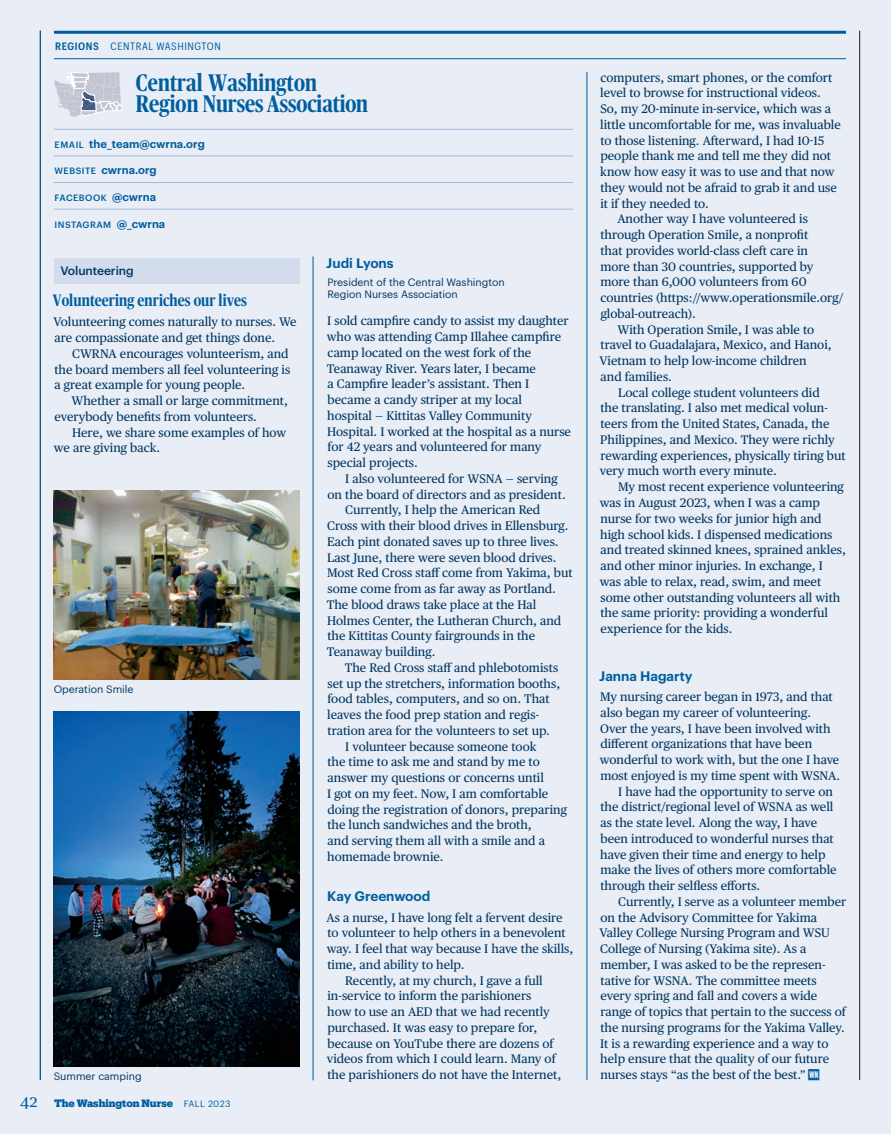
<style>
.page{position:relative;width:891px;height:1134px;background:#e8edf6}
.page>*{position:absolute;margin:0;border:0;box-sizing:border-box;transform-origin:0 0}
.District_Name{font:700 24px/21px "Publico Headline Cond";letter-spacing:.005em;color:#005e9e}
.Heading_-_Large__snug{font:700 16.5px "Publico Headline Cond";letter-spacing:.005em;color:#005e9e}
.Heading_-_Medium{font:600 13.5px "Graphik";color:#005e9e}
.Body_Text{font:12.3px/15.8px "Publico Text";color:#003560}
.Body_Text__First{font:12.3px/15.8px "Publico Text";color:#003560}
.Section{font:500 12px "Graphik";letter-spacing:-.005em;color:#003560}
.contact_info{font:600 11.25px "Graphik";color:#005e9e}
.Details{font:10.5px/12px "Graphik";color:#003560}
.t1{font:900 10.5px "Produkt";color:#005e9e}
.Header_Line{font:10.5px "Graphik Compact";letter-spacing:.055em;color:#005e9e}
.contact_info-2{font:500 9px "Graphik";letter-spacing:.055em;color:#005e9e}
.s1{font-weight:600}
.s2{font-weight:500;font-size:9px}
.s3{font-weight:600;font-size:11.25px}
.s4{font-family:"Publico Text";font-weight:400;font-size:16.5px}
.s5{font-family:"Graphik";font-weight:400;font-size:9px}
.s6{font-family:"WN Endmark 2022";color:#005e9e}
</style>
<div class="page">
<hr style="left:859px;top:31px;width:1px;height:1049px;background:#231f20">
<div style="left:54px;top:258px;width:245px;height:25px;background:#d2dcec"></div>
<hr style="left:313px;top:256px;width:1px;height:824px;background:#005e9e">
<hr style="left:587px;top:72px;width:1px;height:1008px;background:#005e9e">
<hr style="left:54px;top:129px;width:519px;height:1px;background:#a5bada">
<hr style="left:54px;top:156px;width:519px;height:1px;background:#a5bada">
<hr style="left:54px;top:182px;width:519px;height:1px;background:#a5bada">
<hr style="left:54px;top:209px;width:519px;height:1px;background:#a5bada">
<svg style="left:54px;top:72px;width:68px;height:45px"></svg>
<img style="left:53px;top:490px;width:246px;height:190px">
<img style="left:53px;top:711px;width:247px;height:355px">
<hr style="left:40px;top:31px;width:1px;height:1049px;background:#005e9e">
<hr style="left:54px;top:31px;width:792px;height:3px;background:#005e9e">
<hr style="left:54px;top:58px;width:792px;height:1px;background:#005e9e">
<p class="Header_Line" style="left:55px;top:38px;width:167px"><span class="s1">REGIONS</span> CENTRAL WASHINGTON</p>
<p class="District_Name" style="left:136px;top:71px;width:234px">Central Washington<br>Region Nurses Association</p>
<p class="contact_info" style="left:55px;top:135px;width:152px"><span class="s2">EMAIL</span> the_team@cwrna.org</p>
<p class="contact_info" style="left:55px;top:162px;width:104px"><span class="s2">WEBSITE</span> cwrna.org</p>
<p class="contact_info-2" style="left:55px;top:191px;width:103px">FACEBOOK <span class="s3">@cwrna</span></p>
<p class="contact_info-2" style="left:55px;top:217px;width:112px">INSTAGRAM <span class="s3">@_cwrna</span></p>
<p class="Section" style="left:61px;top:261px;width:75px">Volunteering</p>
<p class="Heading_-_Large__snug" style="left:53px;top:289px;width:196px">Volunteering enriches our lives</p>
<p class="Body_Text__First" style="left:53px;top:313px;width:245px">Volunteering comes naturally to nurses. We are compassionate and get things done.</p>
<p class="Body_Text" style="left:54px;top:345px;width:237px;text-indent:18px">CWRNA encourages volunteerism, and the board members all feel volunteering is a great example for young people.</p>
<p class="Body_Text" style="left:54px;top:392px;width:235px;text-indent:17px">Whether a small or large commitment, everybody benefits from volunteers.</p>
<p class="Body_Text" style="left:54px;top:424px;width:234px;text-indent:18px">Here, we share some examples of how we are giving back.</p>
<p class="Details" style="left:54px;top:683px;width:81px">Operation Smile</p>
<p class="Details" style="left:54px;top:1069px;width:89px">Summer camping</p>
<p class="t1" style="left:20px;top:1096px;width:212px"><span class="s4">42</span> The Washington Nurse <span class="s5">FALL 2023</span></p>
<p class="Heading_-_Medium" style="left:326px;top:252px;width:69px">Judi Lyons</p>
<p class="Details" style="left:327px;top:276px;width:179px">President of the Central Washington<br>Region Nurses Association</p>
<p class="Body_Text__First" style="left:327px;top:312px;width:246px">I sold campfire candy to assist my daughter who was attending Camp Illahee campfire camp located on the west fork of the Teanaway River. Years later, I became<br>a Campfire leader’s assistant. Then I became a candy striper at my local<br>hospital — Kittitas Valley Community Hospital. I worked at the hospital as a nurse for 42 years and volunteered for many special projects.</p>
<p class="Body_Text" style="left:327px;top:470px;width:240px;text-indent:18px">I also volunteered for WSNA — serving on the board of directors and as president.</p>
<p class="Body_Text" style="left:327px;top:501px;width:247px;text-indent:18px">Currently, I help the American Red Cross with their blood drives in Ellensburg.<br>Each pint donated saves up to three lives.<br>Last June, there were seven blood drives.<br>Most Red Cross staff come from Yakima, but some come from as far away as Portland.<br>The blood draws take place at the Hal Holmes Center, the Lutheran Church, and the Kittitas County fairgrounds in the Teanaway building.</p>
<p class="Body_Text" style="left:327px;top:659px;width:234px;text-indent:17px">The Red Cross staff and phlebotomists set up the stretchers, information booths, food tables, computers, and so on. That leaves the food prep station and regis&shy;tration area for the volunteers to set up.</p>
<p class="Body_Text" style="left:327px;top:738px;width:241px;text-indent:18px">I volunteer because someone took<br>the time to ask me and stand by me to answer my questions or concerns until<br>I got on my feet. Now, I am comfortable doing the registration of donors, preparing the lunch sandwiches and the broth,<br>and serving them all with a smile and a homemade brownie.</p>
<p class="Heading_-_Medium" style="left:327px;top:886px;width:105px">Kay Greenwood</p>
<p class="Body_Text__First" style="left:326px;top:909px;width:248px">As a nurse, I have long felt a fervent desire to volunteer to help others in a benevolent way. I feel that way because I have the skills, time, and ability to help.</p>
<p class="Body_Text" style="left:327px;top:972px;width:236px;text-indent:18px">Recently, at my church, I gave a full in-service to inform the parishioners<br>how to use an AED that we had recently purchased. It was easy to prepare for, because on YouTube there are dozens of videos from which I could learn. Many of the parishioners do not have the Internet,</p>
<p class="Body_Text" style="left:600px;top:69px;width:242px">computers, smart phones, or the comfort level to browse for instructional videos.<br>So, my 20-minute in-service, which was a little uncomfortable for me, was invaluable to those listening. Afterward, I had 10-15 people thank me and tell me they did not know how easy it was to use and that now they would not be afraid to grab it and use it if they needed to.</p>
<p class="Body_Text" style="left:600px;top:211px;width:245px;text-indent:17px">Another way I have volunteered is through Operation Smile, a nonprofit<br>that provides world-class cleft care in<br>more than 30 countries, supported by more than 6,000 volunteers from 60 countries (https://www.operationsmile.org/ global-outreach).</p>
<p class="Body_Text" style="left:599px;top:321px;width:234px;text-indent:18px">With Operation Smile, I was able to travel to Guadalajara, Mexico, and Hanoi,<br>Vietnam to help low-income children<br>and families.</p>
<p class="Body_Text" style="left:600px;top:384px;width:247px;text-indent:18px">Local college student volunteers did<br>the translating. I also met medical volun&shy;teers from the United States, Canada, the Philippines, and Mexico. They were richly rewarding experiences, physically tiring but very much worth every minute.</p>
<p class="Body_Text" style="left:600px;top:478px;width:248px;text-indent:18px">My most recent experience volunteering was in August 2023, when I was a camp nurse for two weeks for junior high and high school kids. I dispensed medications and treated skinned knees, sprained ankles, and other minor injuries. In exchange, I was able to relax, read, swim, and meet some other outstanding volunteers all with the same priority: providing a wonderful experience for the kids.</p>
<p class="Heading_-_Medium" style="left:599px;top:666px;width:95px">Janna Hagarty</p>
<p class="Body_Text__First" style="left:600px;top:688px;width:242px">My nursing career began in 1973, and that also began my career of volunteering.<br>Over the years, I have been involved with different organizations that have been wonderful to work with, but the one I have most enjoyed is my time spent with WSNA.</p>
<p class="Body_Text" style="left:600px;top:783px;width:238px;text-indent:18px">I have had the opportunity to serve on the district/regional level of WSNA as well as the state level. Along the way, I have been introduced to wonderful nurses that have given their time and energy to help make the lives of others more comfortable through their selfless efforts.</p>
<p class="Body_Text" style="left:599px;top:893px;width:248px;text-indent:19px">Currently, I serve as a volunteer member on the Advisory Committee for Yakima Valley College Nursing Program and WSU College of Nursing (Yakima site). As a member, I was asked to be the represen&shy;tative for WSNA. The committee meets every spring and fall and covers a wide range of topics that pertain to the success of the nursing programs for the Yakima Valley.<br>It is a rewarding experience and a way to help ensure that the quality of our future nurses stays “as the best of the best.”<span class="s6">W</span></p>
</div>
